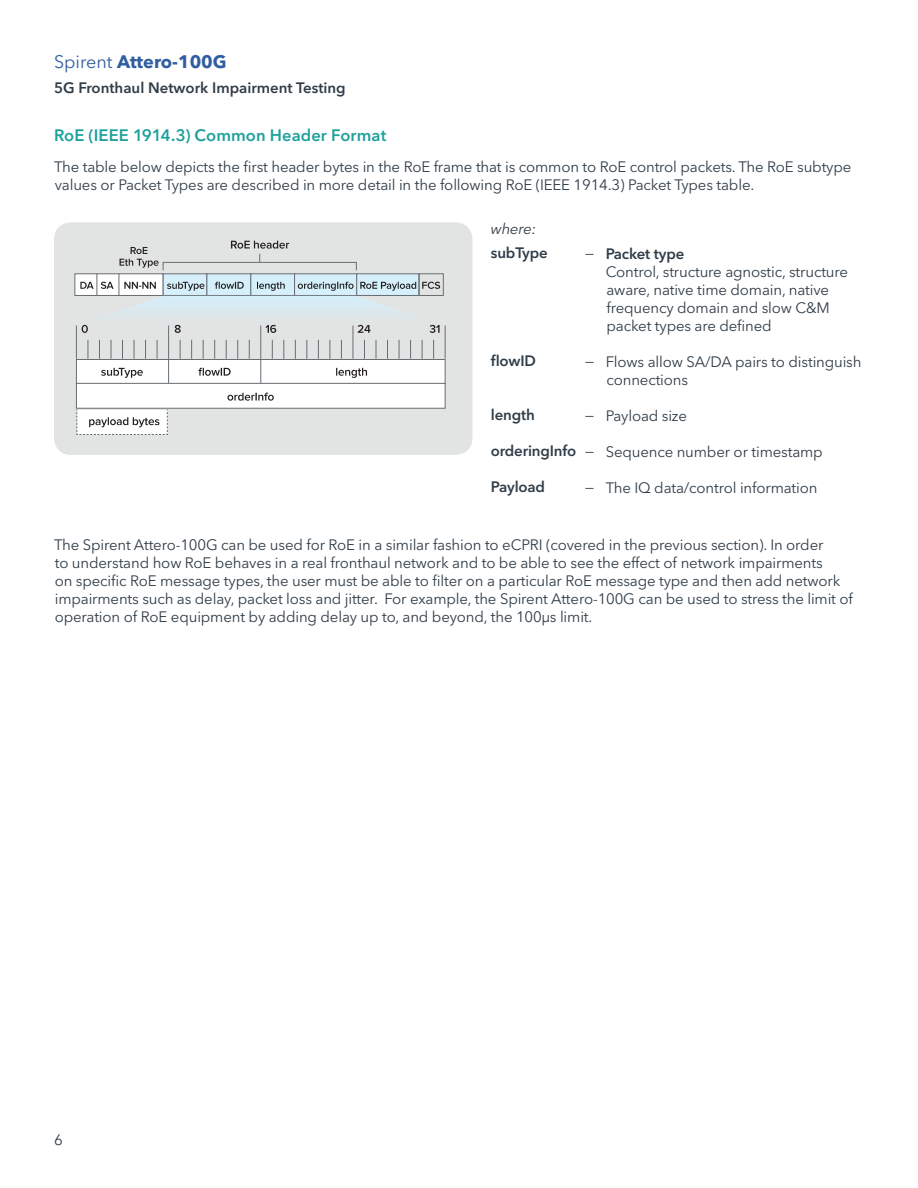
<style>
.page{position:relative;width:918px;height:1188px;background:#fff}
.page>*{position:absolute;margin:0;border:0;box-sizing:border-box;transform-origin:0 0}
.t1{font:700 18px "Avenir Next LT Pro";color:#315ea0}
.t2{font:600 16.5px "Avenir Next LT Pro";letter-spacing:.005em;color:#1ea19c}
.t3{font:15px/18px "Avenir Next LT Pro";letter-spacing:-.01em;color:#303d48}
.t4{font:600 15px "Avenir Next LT Pro";letter-spacing:-.01em;color:#303d48}
.t5{font:italic 15px "Avenir Next LT Pro";letter-spacing:-.01em;color:#303d48}
.s1{font-weight:400}
</style>
<div class="page">
<div style="left:54px;top:222px;width:418px;height:233px;background:#e2e4e4;border-radius:17px"></div>
<div style="left:163px;top:273px;width:44px;height:23px;background:#d5effb;border:1px solid #686d73"></div>
<div style="left:207px;top:273px;width:44px;height:23px;background:#d5effb;border:1px solid #686d73"></div>
<div style="left:250px;top:273px;width:45px;height:23px;background:#d5effb;border:1px solid #686d73"></div>
<div style="left:294px;top:273px;width:63px;height:23px;background:#d5effb;border:1px solid #686d73"></div>
<div style="left:356px;top:273px;width:63px;height:23px;background:#d5effb;border:1px solid #686d73"></div>
<div style="left:76px;top:359px;width:369px;height:26px;background:#fff;border:1px solid #686d73"></div>
<svg style="left:101px;top:368px;width:42px;height:10px"></svg>
<hr style="left:76px;top:326px;width:1px;height:33px;background:#686d73">
<svg style="left:203px;top:340px;width:1px;height:19px"></svg>
<svg style="left:214px;top:340px;width:1px;height:19px"></svg>
<svg style="left:226px;top:340px;width:1px;height:19px"></svg>
<svg style="left:237px;top:340px;width:1px;height:19px"></svg>
<svg style="left:249px;top:340px;width:1px;height:19px"></svg>
<hr style="left:260px;top:326px;width:1px;height:57px;background:#686d73">
<svg style="left:272px;top:340px;width:1px;height:19px"></svg>
<svg style="left:283px;top:340px;width:1px;height:19px"></svg>
<svg style="left:295px;top:340px;width:1px;height:19px"></svg>
<svg style="left:307px;top:340px;width:1px;height:19px"></svg>
<svg style="left:318px;top:340px;width:1px;height:19px"></svg>
<svg style="left:330px;top:340px;width:1px;height:19px"></svg>
<svg style="left:341px;top:340px;width:1px;height:19px"></svg>
<svg style="left:364px;top:340px;width:1px;height:19px"></svg>
<svg style="left:376px;top:340px;width:1px;height:19px"></svg>
<svg style="left:387px;top:340px;width:1px;height:19px"></svg>
<svg style="left:399px;top:340px;width:1px;height:19px"></svg>
<svg style="left:410px;top:340px;width:1px;height:19px"></svg>
<svg style="left:422px;top:340px;width:1px;height:19px"></svg>
<svg style="left:433px;top:340px;width:1px;height:19px"></svg>
<svg style="left:88px;top:340px;width:1px;height:19px"></svg>
<svg style="left:99px;top:340px;width:1px;height:19px"></svg>
<svg style="left:111px;top:340px;width:1px;height:19px"></svg>
<svg style="left:122px;top:340px;width:1px;height:19px"></svg>
<svg style="left:134px;top:340px;width:1px;height:19px"></svg>
<svg style="left:145px;top:340px;width:1px;height:19px"></svg>
<svg style="left:157px;top:340px;width:1px;height:19px"></svg>
<hr style="left:168px;top:326px;width:1px;height:57px;background:#686d73">
<svg style="left:180px;top:340px;width:1px;height:19px"></svg>
<svg style="left:191px;top:340px;width:1px;height:19px"></svg>
<hr style="left:445px;top:326px;width:1px;height:33px;background:#686d73">
<hr style="left:353px;top:326px;width:1px;height:33px;background:#686d73">
<svg style="left:198px;top:368px;width:33px;height:8px"></svg>
<svg style="left:336px;top:368px;width:31px;height:10px"></svg>
<div style="left:76px;top:383px;width:369px;height:26px;background:#fff;border:1px solid #686d73"></div>
<svg style="left:227px;top:393px;width:47px;height:8px"></svg>
<svg style="left:76px;top:409px;width:92px;height:26px;background:#e5e5e5"></svg>
<div style="left:75px;top:273px;width:22px;height:23px;background:#fff;border:1px solid #686d73"></div>
<div style="left:97px;top:273px;width:22px;height:23px;background:#fff;border:1px solid #686d73"></div>
<div style="left:119px;top:273px;width:44px;height:23px;background:#fff;border:1px solid #686d73"></div>
<div style="left:419px;top:273px;width:25px;height:23px;border:1px solid #686d73"></div>
<div style="left:163px;top:262px;width:194px;height:9px;border:1px solid #686d73"></div>
<svg style="left:231px;top:241px;width:58px;height:21px"></svg>
<svg style="left:120px;top:247px;width:39px;height:21px"></svg>
<svg style="left:76px;top:282px;width:369px;height:51px"></svg>
<p class="t1" style="left:54px;top:50px;width:174px"><span class="s1">Spirent</span> Attero-100G</p>
<p class="t4" style="left:54px;top:79px;width:293px">5G Fronthaul Network Impairment Testing</p>
<p class="t2" style="left:54px;top:125px;width:334px">RoE (IEEE 1914.3) Common Header Format</p>
<p class="t3" style="left:54px;top:158px;width:799px">The table below depicts the first header bytes in the RoE frame that is common to RoE control packets. The RoE subtype values or Packet Types are described in more detail in the following RoE (IEEE 1914.3) Packet Types table.</p>
<p class="t5" style="left:491px;top:220px;width:47px">where:</p>
<p class="t4" style="left:491px;top:243px;width:58px">subType</p>
<p class="t3" style="left:585px;top:244px;width:10px">—</p>
<p class="t4" style="left:491px;top:351px;width:47px">flowID</p>
<p class="t3" style="left:585px;top:352px;width:10px">—</p>
<p class="t4" style="left:491px;top:405px;width:45px">length</p>
<p class="t4" style="left:491px;top:441px;width:87px">orderingInfo</p>
<p class="t4" style="left:491px;top:477px;width:56px">Payload</p>
<p class="t3" style="left:585px;top:406px;width:10px">—</p>
<p class="t3" style="left:585px;top:442px;width:10px">—</p>
<p class="t3" style="left:585px;top:478px;width:10px">—</p>
<p class="t4" style="left:606px;top:244px;width:80px">Packet type</p>
<p class="t3" style="left:606px;top:263px;width:244px">Control, structure agnostic, structure aware, native time domain, native frequency domain and slow C&amp;M packet types are defined</p>
<p class="t3" style="left:606px;top:353px;width:257px">Flows allow SA/DA pairs to distinguish connections</p>
<p class="t3" style="left:606px;top:407px;width:83px">Payload size</p>
<p class="t3" style="left:606px;top:443px;width:219px">Sequence number or timestamp</p>
<p class="t3" style="left:606px;top:479px;width:213px">The IQ data/control information</p>
<p class="t3" style="left:54px;top:536px;width:800px">The Spirent Attero-100G can be used for RoE in a similar fashion to eCPRI (covered in the previous section). In order<br>to understand how RoE behaves in a real fronthaul network and to be able to see the effect of network impairments<br>on specific RoE message types, the user must be able to filter on a particular RoE message type and then add network impairments such as delay, packet loss and jitter. For example, the Spirent Attero-100G can be used to stress the limit of operation of RoE equipment by adding delay up to, and beyond, the 100µs limit.</p>
<p class="t3" style="left:54px;top:1131px;width:10px">6</p>
</div>
